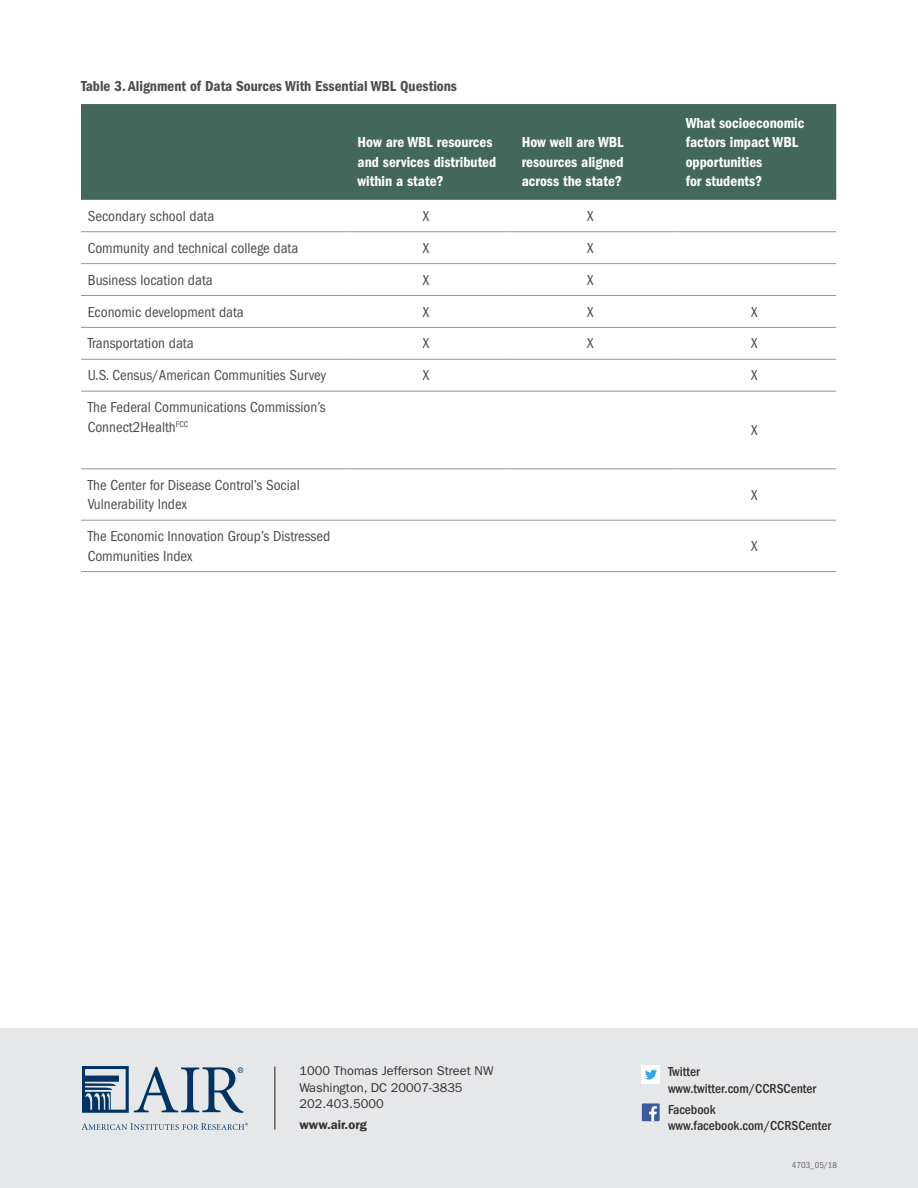
<style>
.page{position:relative;width:918px;height:1188px;background:#fff}
.page>*{position:absolute;margin:0;border:0;box-sizing:border-box;transform-origin:0 0}
.Table_Text{font:condensed 15px/19.5px "ITC Franklin Gothic Std";color:#4b4c4d}
.Table_Heads{font:15px/19.5px "ITC Franklin Gothic Std Dm Cd";color:#fff}
.Table_Title{font:15px "ITC Franklin Gothic Std Dm Cd";color:#4b4c4d}
.t1{font:500 condensed 13.5px/16.5px "ITC Franklin Gothic Std";color:#312f30}
.t2{font:12.75px/16.5px "ITC Franklin Gothic Std";color:#312f30}
.t3{font:600 12.75px "ITC Franklin Gothic Std";color:#312f30}
.t4{font:condensed 9px "ITC Franklin Gothic Std";color:#636366}
</style>
<div class="page">
<div style="left:0;top:1028px;width:918px;height:160px;background:#e6e7e9"></div>
<svg style="left:82px;top:1066px;width:161px;height:47px"></svg>
<svg style="left:82px;top:1123px;width:166px;height:7px"></svg>
<hr style="left:274px;top:1066px;width:1px;height:64px;background:#231f20">
<div style="left:642px;top:1065px;width:18px;height:19px;background:#fff"></div>
<svg style="left:645px;top:1070px;width:12px;height:10px"></svg>
<div style="left:642px;top:1103px;width:18px;height:18px;background:#3b5a9a"></div>
<svg style="left:649px;top:1106px;width:8px;height:15px"></svg>
<div style="left:81px;top:104px;width:755px;height:96px;background:#43685b"></div>
<hr style="left:81px;top:231px;width:263px;height:1px;background:#939598">
<hr style="left:344px;top:231px;width:164px;height:1px;background:#939598">
<hr style="left:508px;top:231px;width:164px;height:1px;background:#939598">
<hr style="left:672px;top:231px;width:164px;height:1px;background:#939598">
<hr style="left:81px;top:263px;width:263px;height:1px;background:#939598">
<hr style="left:344px;top:263px;width:164px;height:1px;background:#939598">
<hr style="left:508px;top:263px;width:164px;height:1px;background:#939598">
<hr style="left:672px;top:263px;width:164px;height:1px;background:#939598">
<hr style="left:81px;top:295px;width:263px;height:1px;background:#939598">
<hr style="left:344px;top:295px;width:164px;height:1px;background:#939598">
<hr style="left:508px;top:295px;width:164px;height:1px;background:#939598">
<hr style="left:672px;top:295px;width:164px;height:1px;background:#939598">
<hr style="left:81px;top:327px;width:263px;height:1px;background:#939598">
<hr style="left:344px;top:327px;width:164px;height:1px;background:#939598">
<hr style="left:508px;top:327px;width:164px;height:1px;background:#939598">
<hr style="left:672px;top:327px;width:164px;height:1px;background:#939598">
<hr style="left:81px;top:359px;width:263px;height:1px;background:#939598">
<hr style="left:344px;top:359px;width:164px;height:1px;background:#939598">
<hr style="left:508px;top:359px;width:164px;height:1px;background:#939598">
<hr style="left:672px;top:359px;width:164px;height:1px;background:#939598">
<hr style="left:81px;top:391px;width:263px;height:1px;background:#939598">
<hr style="left:344px;top:391px;width:164px;height:1px;background:#939598">
<hr style="left:508px;top:391px;width:164px;height:1px;background:#939598">
<hr style="left:672px;top:391px;width:164px;height:1px;background:#939598">
<hr style="left:81px;top:468px;width:263px;height:1px;background:#939598">
<hr style="left:344px;top:468px;width:164px;height:1px;background:#939598">
<hr style="left:508px;top:468px;width:164px;height:1px;background:#939598">
<hr style="left:672px;top:468px;width:164px;height:1px;background:#939598">
<hr style="left:81px;top:520px;width:263px;height:1px;background:#939598">
<hr style="left:344px;top:520px;width:164px;height:1px;background:#939598">
<hr style="left:508px;top:520px;width:164px;height:1px;background:#939598">
<hr style="left:672px;top:520px;width:164px;height:1px;background:#939598">
<hr style="left:81px;top:571px;width:263px;height:1px;background:#939598">
<hr style="left:344px;top:571px;width:164px;height:1px;background:#939598">
<hr style="left:508px;top:571px;width:164px;height:1px;background:#939598">
<hr style="left:672px;top:571px;width:164px;height:1px;background:#939598">
<p class="Table_Title" style="left:81px;top:78px;width:378px">Table 3. Alignment of Data Sources With Essential WBL Questions</p>
<p class="Table_Heads" style="left:358px;top:133px;width:140px">How are WBL resources and services distributed within a state?</p>
<p class="Table_Heads" style="left:522px;top:133px;width:103px;text-align:justify">How well are WBL resources aligned across the state?</p>
<p class="Table_Heads" style="left:686px;top:113px;width:120px">What socioeconomic factors impact WBL opportunities<br>for students?</p>
<p class="Table_Text" style="left:88px;top:206px;width:128px">Secondary school data</p>
<p class="Table_Text" style="left:423px;top:206px;width:8px">X</p>
<p class="Table_Text" style="left:587px;top:206px;width:8px">X</p>
<p class="Table_Text" style="left:88px;top:238px;width:212px">Community and technical college data</p>
<p class="Table_Text" style="left:423px;top:238px;width:8px">X</p>
<p class="Table_Text" style="left:587px;top:238px;width:8px">X</p>
<p class="Table_Text" style="left:88px;top:270px;width:127px">Business location data</p>
<p class="Table_Text" style="left:423px;top:270px;width:8px">X</p>
<p class="Table_Text" style="left:587px;top:270px;width:8px">X</p>
<p class="Table_Text" style="left:88px;top:302px;width:158px">Economic development data</p>
<p class="Table_Text" style="left:423px;top:302px;width:8px">X</p>
<p class="Table_Text" style="left:587px;top:302px;width:8px">X</p>
<p class="Table_Text" style="left:751px;top:302px;width:8px">X</p>
<p class="Table_Text" style="left:88px;top:334px;width:107px">Transportation data</p>
<p class="Table_Text" style="left:423px;top:334px;width:8px">X</p>
<p class="Table_Text" style="left:587px;top:334px;width:8px">X</p>
<p class="Table_Text" style="left:751px;top:334px;width:8px">X</p>
<p class="Table_Text" style="left:88px;top:366px;width:240px">U.S. Census/American Communities Survey</p>
<p class="Table_Text" style="left:423px;top:366px;width:8px">X</p>
<p class="Table_Text" style="left:751px;top:366px;width:8px">X</p>
<p class="Table_Text" style="left:88px;top:398px;width:240px">The Federal Communications Commission’s<br>Connect2Health<sup>FCC</sup></p>
<p class="Table_Text" style="left:751px;top:421px;width:8px">X</p>
<p class="Table_Text" style="left:88px;top:475px;width:214px">The Center for Disease Control’s Social<br>Vulnerability Index</p>
<p class="Table_Text" style="left:751px;top:485px;width:8px">X</p>
<p class="Table_Text" style="left:88px;top:527px;width:244px">The Economic Innovation Group’s Distressed<br>Communities Index</p>
<p class="Table_Text" style="left:751px;top:536px;width:8px">X</p>
<p class="t2" style="left:300px;top:1063px;width:195px">1000 Thomas Jefferson Street NW<br>Washington, DC 20007-3835<br>202.403.5000</p>
<p class="t3" style="left:300px;top:1117px;width:69px">www.air.org</p>
<p class="t1" style="left:668px;top:1064px;width:150px">Twitter www.twitter.com/CCRSCenter</p>
<p class="t1" style="left:668px;top:1101px;width:165px">Facebook www.facebook.com/CCRSCenter</p>
<p class="t4" style="left:792px;top:1160px;width:47px">4703_05/18</p>
</div>
